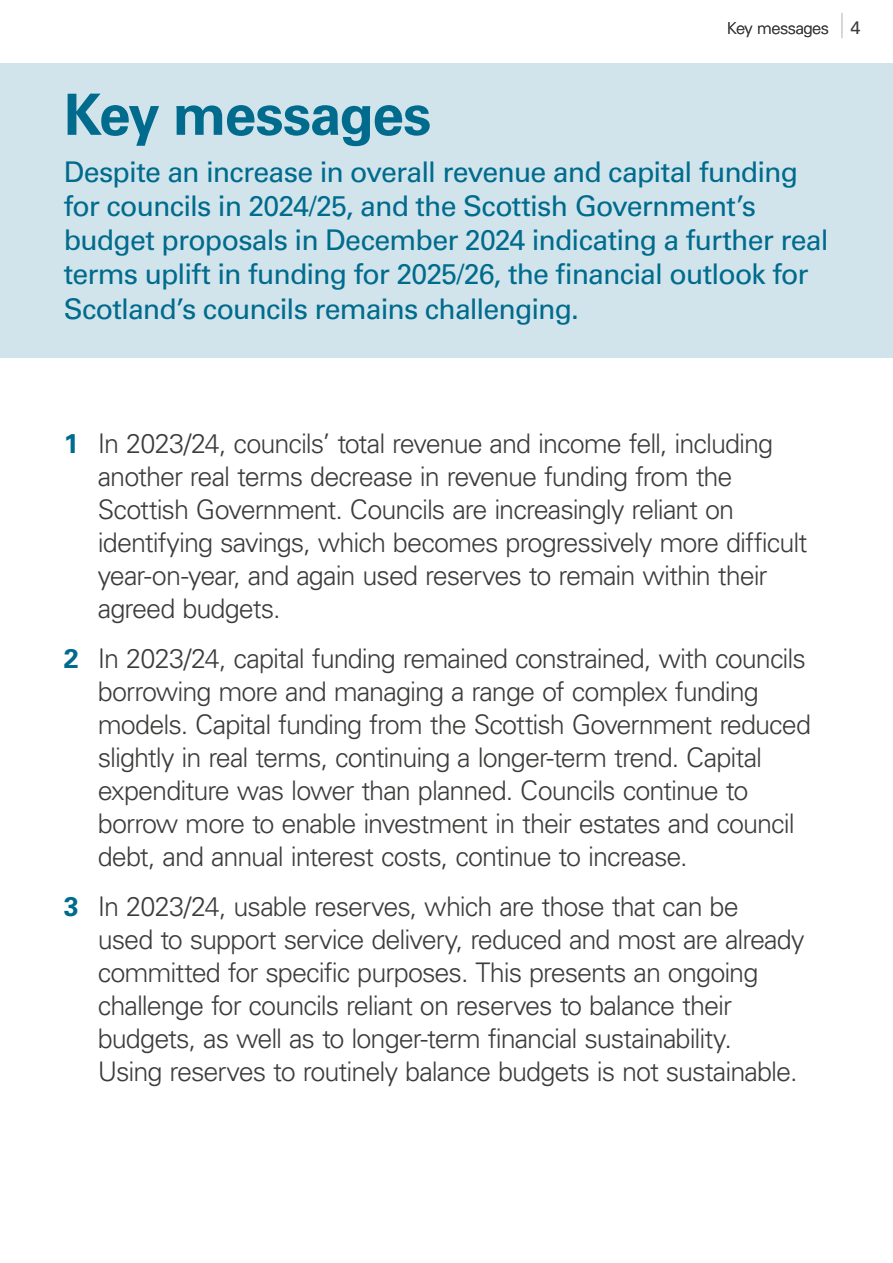
<style>
.page{position:relative;width:893px;height:1263px;background:#fff}
.page>*{position:absolute;margin:0;border:0;box-sizing:border-box;transform-origin:0 0}
.AS-P01-Chapter_head{font:700 57px "Univers LT Pro 65";letter-spacing:-.03em;color:#006b8d}
.AS-P02-Chapter_subhead{font:28.5px/34.2px "Univers LT Pro 55 Roman";letter-spacing:-.03em;color:#006b8d}
.AS-P15-Key_messages_numbers{font:300 27px/33px "Univers LT Pro 45";letter-spacing:-.035em;color:#3c3c3b}
.t1{font:300 16.5px "Univers LT Pro 45";letter-spacing:-.03em;color:#3c3c3b}
.s1{font-family:"Univers LT Pro 55 Roman";font-weight:400;font-size:18px}
.s2{font-family:"Univers LT Pro 65";font-weight:700;color:#006b8d}
</style>
<div class="page">
<svg style="left:842px;top:13px;width:1px;height:25px"></svg>
<div style="left:0;top:64px;width:893px;height:293px;background:#d1e4eb"></div>
<p class="t1" style="left:727px;top:17px;width:135px">Key messages <span class="s1">4</span></p>
<h2 class="AS-P01-Chapter_head" style="left:64px;top:75px;width:369px">Key messages</h2>
<h2 class="AS-P02-Chapter_subhead" style="left:64px;top:153px;width:766px">Despite an increase in overall revenue and capital funding for councils in 2024/25, and the Scottish Government’s budget proposals in December 2024 indicating a further real terms uplift in funding for 2025/26, the financial outlook for Scotland’s councils remains challenging.</h2>
<p class="AS-P15-Key_messages_numbers" style="left:98px;top:426px;width:711px;text-indent:-34px"><span class="s2">1</span> In 2023/24, councils’ total revenue and income fell, including another real terms decrease in revenue funding from the Scottish Government. Councils are increasingly reliant on identifying savings, which becomes progressively more difficult year-on-year, and again used reserves to remain within their agreed budgets.</p>
<p class="AS-P15-Key_messages_numbers" style="left:98px;top:641px;width:715px;text-indent:-34px"><span class="s2">2</span> In 2023/24, capital funding remained constrained, with councils borrowing more and managing a range of complex funding models. Capital funding from the Scottish Government reduced slightly in real terms, continuing a longer-term trend. Capital expenditure was lower than planned. Councils continue to borrow more to enable investment in their estates and council debt, and annual interest costs, continue to increase.</p>
<p class="AS-P15-Key_messages_numbers" style="left:98px;top:889px;width:708px;text-indent:-34px"><span class="s2">3</span> In 2023/24, usable reserves, which are those that can be<br>used to support service delivery, reduced and most are already committed for specific purposes. This presents an ongoing challenge for councils reliant on reserves to balance their budgets, as well as to longer-term financial sustainability.<br>Using reserves to routinely balance budgets is not sustainable.</p>
</div>
